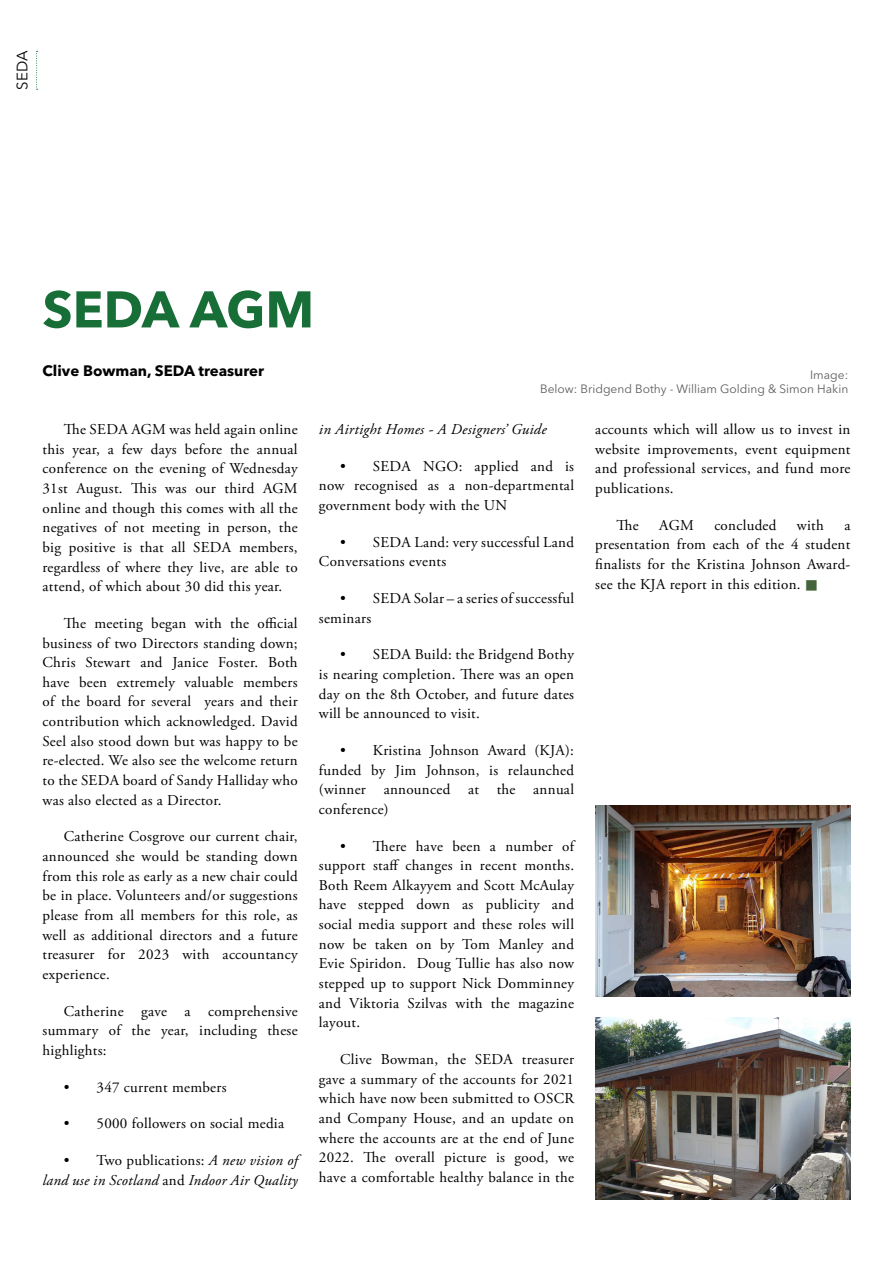
<style>
.page{position:relative;width:893px;height:1263px;background:#fff}
.page>*{position:absolute;margin:0;border:0;box-sizing:border-box;transform-origin:0 0}
.Article__Title{font:700 51px "Avenir Next LT Pro";color:#176e36}
.Article__Body{font:15px/19.6px "Adobe Garamond Pro";letter-spacing:.02em;color:#000;text-align:justify}
.Article__Body-2{font:italic 15px/19.6px "Adobe Garamond Pro";letter-spacing:.02em;color:#000;text-align:right}
.Article__Author{font:700 15px "Avenir Next LT Pro";color:#000}
.Section_Header{font:15px "Avenir Next LT Pro";color:#000}
.Article_Sources__Ima{font:12px "Avenir Next LT Pro";color:#5f5f5f}
.s1{font-style:normal}
.s2{color:#44643a}
</style>
<div class="page">
<img style="left:595px;top:1018px;width:256px;height:181px">
<img style="left:596px;top:806px;width:255px;height:191px">
<svg style="left:36px;top:51px;width:2px;height:39px"></svg>
<p class="Section_Header" style="left:13px;top:90px;width:40px;rotate:-90deg">SEDA</p>
<p class="Article__Title" style="left:43px;top:278px;width:273px">SEDA AGM</p>
<p class="Article__Author" style="left:43px;top:361px;width:223px">Clive Bowman, SEDA treasurer</p>
<p class="Article_Sources__Ima" style="left:810px;top:368px;width:40px">Image:</p>
<p class="Article_Sources__Ima" style="left:540px;top:382px;width:310px">Below: Bridgend Bothy - William Golding &amp; Simon Hakin</p>
<p class="Article__Body" style="left:43px;top:420px;width:257px;text-indent:21px">The SEDA AGM was held again online this year, a few days before the annual conference on the evening of Wednesday 31st August. This was our third AGM online and though this comes with all the negatives of not meeting in person, the big positive is that all SEDA members, regardless of where they live, are able to attend, of which about 30 did this year.</p>
<p class="Article__Body" style="left:43px;top:614px;width:257px;text-indent:21px">The meeting began with the official business of two Directors standing down; Chris Stewart and Janice Foster. Both have been extremely valuable members of the board for several years and their contribution which acknowledged. David Seel also stood down but was happy to be re-elected. We also see the welcome return to the SEDA board of Sandy Halliday who was also elected as a Director.</p>
<p class="Article__Body" style="left:43px;top:827px;width:257px;text-indent:21px">Catherine Cosgrove our current chair, announced she would be standing down from this role as early as a new chair could be in place. Volunteers and/or suggestions please from all members for this role, as well as additional directors and a future treasurer for 2023 with accountancy experience.</p>
<p class="Article__Body" style="left:43px;top:1001px;width:257px;text-indent:21px">Catherine gave a comprehensive summary of the year, including these highlights:</p>
<p class="Article__Body" style="left:64px;top:1077px;width:164px">• 347 current members</p>
<p class="Article__Body" style="left:64px;top:1114px;width:222px">• 5000 followers on social media</p>
<p class="Article__Body-2" style="left:43px;top:1151px;width:257px"><span class="s1">• Two publications:</span> A new vision of land use in Scotland <span class="s1">and</span> Indoor Air Quality</p>
<p class="Article__Body-2" style="left:319px;top:420px;width:229px">in Airtight Homes - A Designers’ Guide</p>
<p class="Article__Body" style="left:319px;top:457px;width:257px;text-indent:21px">• SEDA NGO: applied and is now recognised as a non-departmental government body with the UN</p>
<p class="Article__Body" style="left:319px;top:533px;width:257px;text-indent:21px">• SEDA Land: very successful Land<br>Conversations events</p>
<p class="Article__Body" style="left:319px;top:589px;width:257px;text-indent:21px">• SEDA Solar – a series of successful seminars</p>
<p class="Article__Body" style="left:319px;top:645px;width:257px;text-indent:21px">• SEDA Build: the Bridgend Bothy is nearing completion. There was an open day on the 8th October, and future dates will be announced to visit.</p>
<p class="Article__Body" style="left:319px;top:741px;width:257px;text-indent:21px">• Kristina Johnson Award (KJA): funded by Jim Johnson, is relaunched (winner announced at the annual conference)</p>
<p class="Article__Body" style="left:319px;top:836px;width:257px;text-indent:21px">• There have been a number of support staff changes in recent months.<br>Both Reem Alkayyem and Scott McAulay have stepped down as publicity and social media support and these roles will now be taken on by Tom Manley and Evie Spiridon. Doug Tullie has also now stepped up to support Nick Domminney and Viktoria Szilvas with the magazine layout.</p>
<p class="Article__Body" style="left:319px;top:1050px;width:257px;text-indent:21px">Clive Bowman, the SEDA treasurer gave a summary of the accounts for 2021 which have now been submitted to OSCR and Company House, and an update on where the accounts are at the end of June 2022. The overall picture is good, we have a comfortable healthy balance in the</p>
<p class="Article__Body" style="left:595px;top:420px;width:257px">accounts which will allow us to invest in website improvements, event equipment and professional services, and fund more publications.</p>
<p class="Article__Body" style="left:617px;top:516px;width:24px">The</p>
<p class="Article__Body" style="left:659px;top:516px;width:36px">AGM</p>
<p class="Article__Body" style="left:714px;top:516px;width:64px">concluded</p>
<p class="Article__Body" style="left:797px;top:516px;width:28px">with</p>
<p class="Article__Body" style="left:595px;top:516px;width:257px;text-indent:249px">a presentation from each of the 4 student finalists for the Kristina Johnson Award&shy;see the KJA report in this edition. <span class="s2">■</span></p>
</div>
